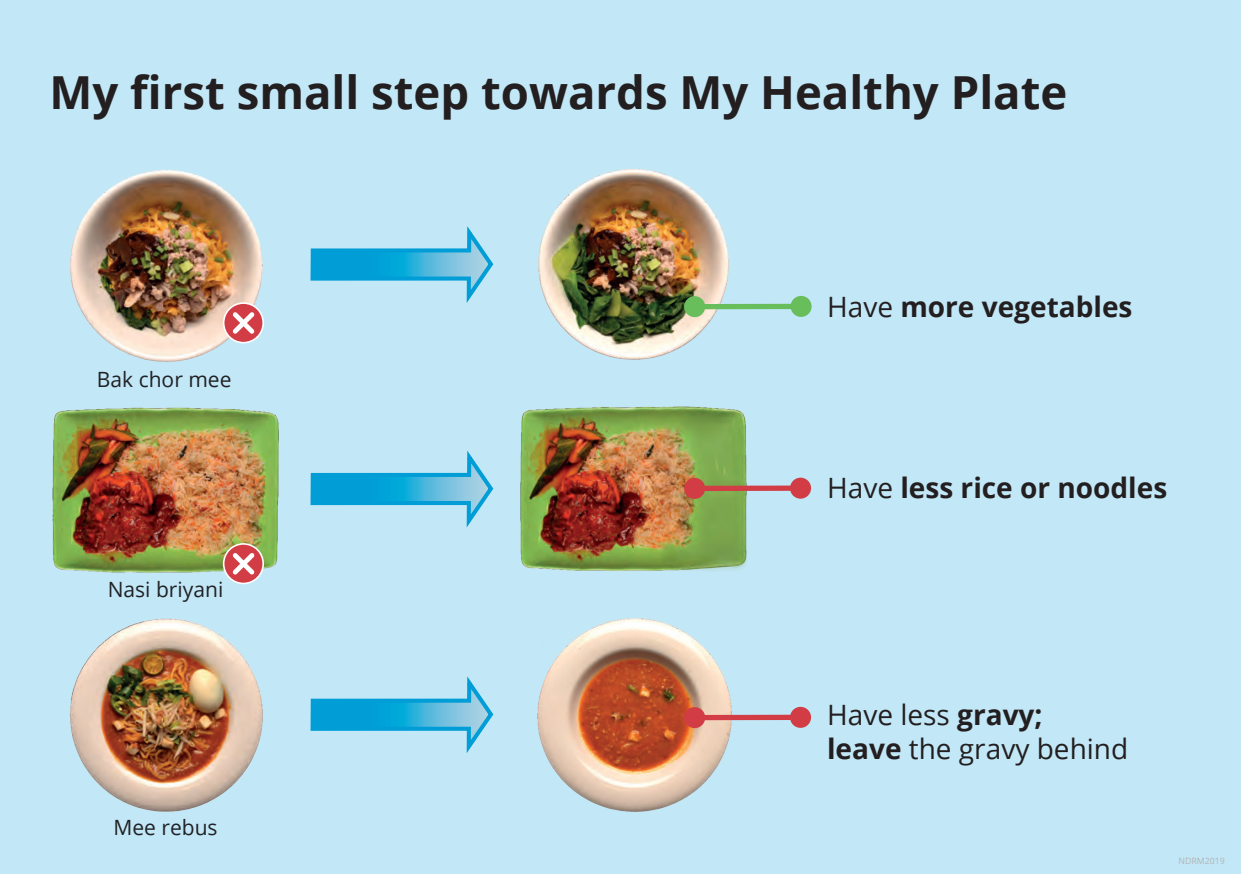
<style>
.page{position:relative;width:1241px;height:874px;background:#fff}
.page>*{position:absolute;margin:0;border:0;box-sizing:border-box;transform-origin:0 0}
.t1{font:700 45.5px "Open Sans";color:#231f20}
.t2{font:700 28px "Open Sans";color:#231f20}
.t3{font:28px/33.6px "Open Sans";color:#231f20}
.t4{font:21px "Open Sans";color:#202125}
.t5{font:8.75px "Open Sans";color:#b1b5b6}
.s1{font-weight:400}
.s2{font-weight:700}
</style>
<div class="page">
<div style="left:0;top:0;width:1240px;height:873px;background:#c2e7f6"></div>
<svg style="left:310px;top:226px;width:184px;height:77px"></svg>
<svg style="left:310px;top:450px;width:184px;height:78px"></svg>
<svg style="left:310px;top:676px;width:184px;height:77px"></svg>
<img style="left:538px;top:169px;width:191px;height:191px">
<img style="left:520px;top:406px;width:227px;height:165px">
<img style="left:537px;top:618px;width:194px;height:193px">
<img style="left:70px;top:170px;width:192px;height:192px">
<div style="left:224px;top:303px;width:39px;height:39px;background:#d23c44;border-radius:50%"></div>
<div style="left:223px;top:302px;width:41px;height:41px;border:2px solid #fff;border-radius:50%"></div>
<svg style="left:232px;top:312px;width:22px;height:21px"></svg>
<img style="left:52px;top:407px;width:227px;height:165px">
<div style="left:224px;top:543px;width:39px;height:40px;background:#d23c44;border-radius:50%"></div>
<div style="left:223px;top:543px;width:41px;height:41px;border:2px solid #fff;border-radius:50%"></div>
<svg style="left:232px;top:553px;width:22px;height:21px"></svg>
<img style="left:70px;top:618px;width:192px;height:193px">
<div style="left:694px;top:714px;width:106px;height:5px;background:#d23c44"></div>
<div style="left:684px;top:706px;width:21px;height:21px;background:#d23c44;border-radius:50%"></div>
<div style="left:790px;top:706px;width:21px;height:21px;background:#d23c44;border-radius:50%"></div>
<div style="left:694px;top:485px;width:106px;height:6px;background:#d23c44"></div>
<div style="left:684px;top:477px;width:21px;height:21px;background:#d23c44;border-radius:50%"></div>
<div style="left:790px;top:477px;width:21px;height:21px;background:#d23c44;border-radius:50%"></div>
<div style="left:694px;top:303px;width:107px;height:6px;background:#69be5c"></div>
<div style="left:684px;top:296px;width:21px;height:21px;background:#69be5c;border-radius:50%"></div>
<div style="left:790px;top:296px;width:21px;height:21px;background:#69be5c;border-radius:50%"></div>
<h1 class="t1" style="left:50px;top:61px;width:1019px">My first small step towards My Healthy Plate</h1>
<p class="t4" style="left:97px;top:364px;width:136px">Bak chor mee</p>
<p class="t4" style="left:108px;top:574px;width:117px">Nasi briyani</p>
<p class="t4" style="left:113px;top:812px;width:106px">Mee rebus</p>
<p class="t2" style="left:827px;top:286px;width:307px"><span class="s1">Have</span> more vegetables</p>
<p class="t2" style="left:827px;top:468px;width:342px"><span class="s1">Have</span> less rice or noodles</p>
<p class="t3" style="left:827px;top:697px;width:303px">Have less <span class="s2">gravy;<br>leave</span> the gravy behind</p>
<p class="t5" style="left:1178px;top:854px;width:48px">NDRM2019</p>
</div>
